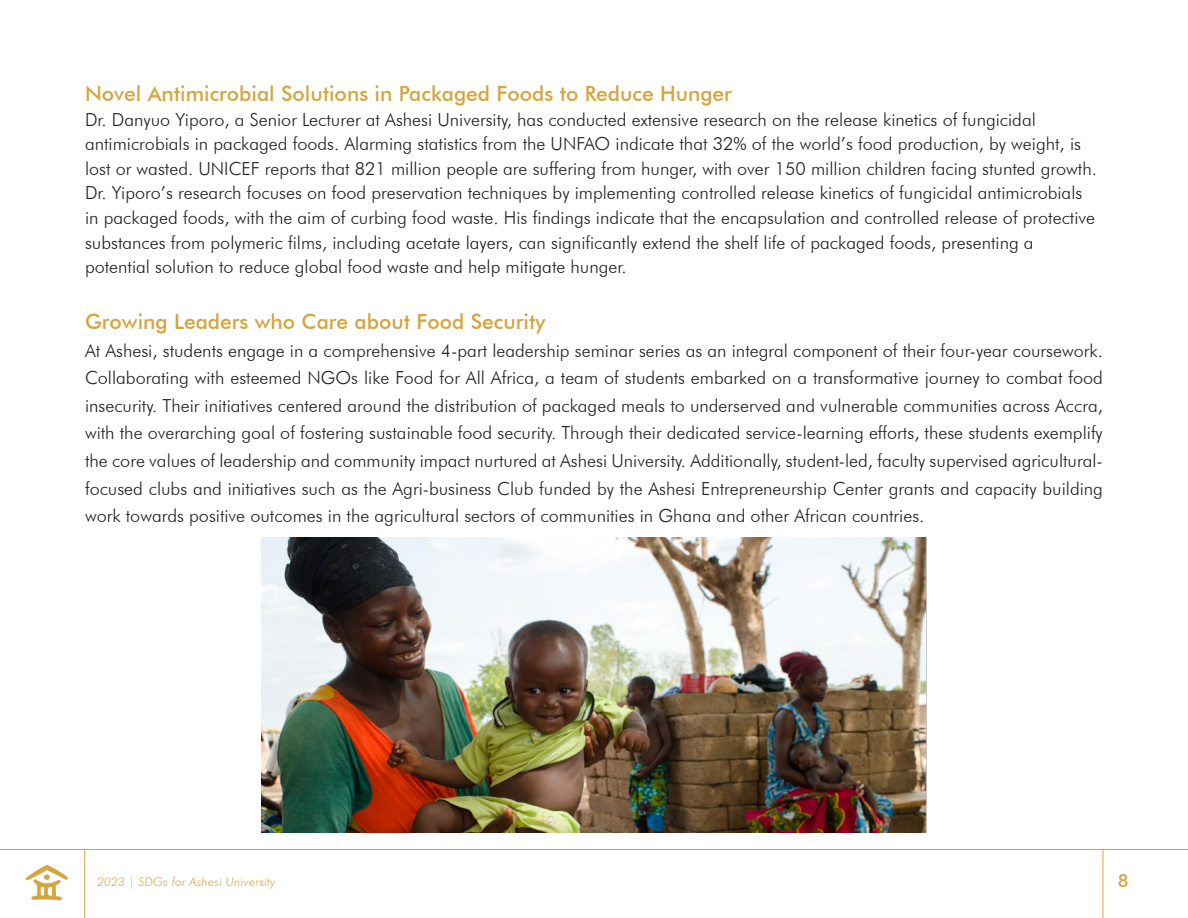
<style>
.page{position:relative;width:1188px;height:918px;background:#fff}
.page>*{position:absolute;margin:0;border:0;box-sizing:border-box;transform-origin:0 0}
.Sub_Header{font:500 21px "Futura BT";color:#d5a53f}
.Body{font:300 18px/27.6px "Futura BT";color:#231f20;text-align:justify}
.Sub_Header-2{font:300 18px/24.6px "Futura BT";color:#231f20}
.Sub_Header-3{font:500 18px "Futura BT";color:#d5a53f}
.Body-2{font:italic 300 12px "Futura BT";letter-spacing:.02em;color:#d5a53f}
</style>
<div class="page">
<hr style="left:0;top:849px;width:1188px;height:1px;background:#d5a53f">
<hr style="left:1103px;top:849px;width:1px;height:69px;background:#d5a53f">
<hr style="left:84px;top:849px;width:1px;height:69px;background:#d5a53f">
<svg style="left:26px;top:865px;width:42px;height:35px"></svg>
<img style="left:262px;top:537px;width:664px;height:296px">
<p class="Sub_Header" style="left:85px;top:81px;width:649px">Novel Antimicrobial Solutions in Packaged Foods to Reduce Hunger</p>
<p class="Sub_Header-2" style="left:85px;top:107px;width:1013px">Dr. Danyuo Yiporo, a Senior Lecturer at Ashesi University, has conducted extensive research on the release kinetics of fungicidal antimicrobials in packaged foods. Alarming statistics from the UNFAO indicate that 32% of the world’s food production, by weight, is lost or wasted. UNICEF reports that 821 million people are suffering from hunger, with over 150 million children facing stunted growth.<br>Dr. Yiporo’s research focuses on food preservation techniques by implementing controlled release kinetics of fungicidal antimicrobials in packaged foods, with the aim of curbing food waste. His findings indicate that the encapsulation and controlled release of protective substances from polymeric films, including acetate layers, can significantly extend the shelf life of packaged foods, presenting a potential solution to reduce global food waste and help mitigate hunger.</p>
<p class="Sub_Header" style="left:85px;top:309px;width:462px">Growing Leaders who Care about Food Security</p>
<p class="Body" style="left:85px;top:336px;width:1019px">At Ashesi, students engage in a comprehensive 4-part leadership seminar series as an integral component of their four-year coursework.<br>Collaborating with esteemed NGOs like Food for All Africa, a team of students embarked on a transformative journey to combat food insecurity. Their initiatives centered around the distribution of packaged meals to underserved and vulnerable communities across Accra, with the overarching goal of fostering sustainable food security. Through their dedicated service-learning efforts, these students exemplify the core values of leadership and community impact nurtured at Ashesi University. Additionally, student-led, faculty supervised agricultural&shy;focused clubs and initiatives such as the Agri-business Club funded by the Ashesi Entrepreneurship Center grants and capacity building work towards positive outcomes in the agricultural sectors of communities in Ghana and other African countries.</p>
<p class="Body-2" style="left:97px;top:874px;width:180px">2023 | SDGs for Ashesi University</p>
<p class="Sub_Header-3" style="left:1118px;top:870px;width:12px">8</p>
</div>
